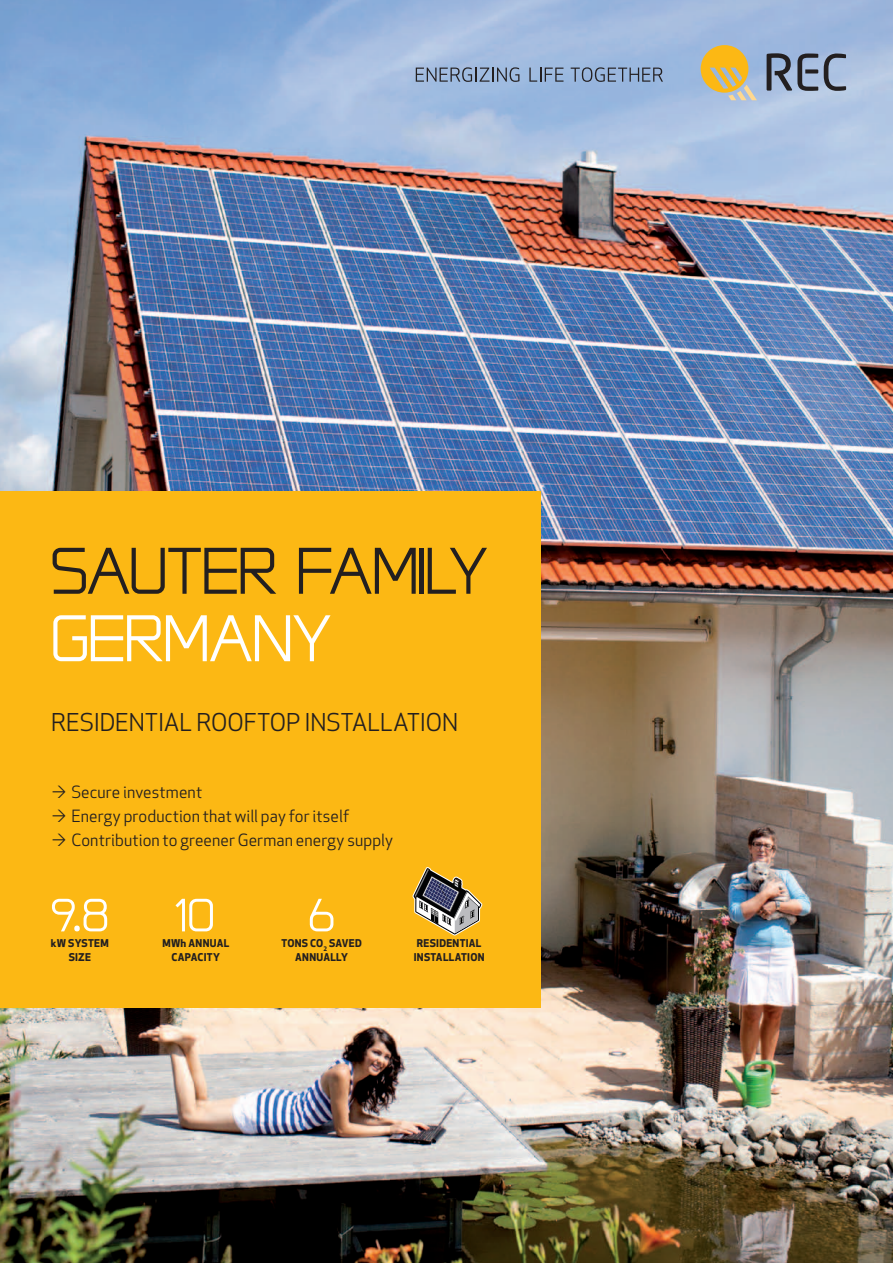
<style>
.page{position:relative;width:893px;height:1263px;background:#fff}
.page>*{position:absolute;margin:0;border:0;box-sizing:border-box;transform-origin:0 0}
.t1{font:78px "REC Tech 2011";letter-spacing:-.01em;color:#231f20}
.t2{font:78px "REC Tech 2011";color:#fff}
.t3{font:55.35px "REC Tech 2011";color:#fff}
.t4{font:24px "Apex New";letter-spacing:-.005em;color:#231f20}
.t5{font:16.5px "Apex New";letter-spacing:.01em;color:#231f20}
.t6{font:700 10.5px/13.5px "Apex New";letter-spacing:.03em;color:#231f20;text-align:center}
</style>
<div class="page">
<img style="left:0;top:0;width:893px;height:1263px">
<div style="left:0;top:491px;width:540px;height:517px;background:#fcb814"></div>
<svg style="left:413px;top:867px;width:69px;height:68px"></svg>
<svg style="left:416px;top:67px;width:103px;height:15px;background:#7d90ab"></svg>
<svg style="left:529px;top:68px;width:34px;height:14px"></svg>
<svg style="left:571px;top:67px;width:92px;height:15px"></svg>
<svg style="left:701px;top:45px;width:56px;height:55px;background:#d1ba77"></svg>
<svg style="left:767px;top:53px;width:79px;height:38px;background:#79869c"></svg>
<h1 class="t1" style="left:51px;top:535px;width:438px">SAUTER FAMILY</h1>
<h1 class="t2" style="left:51px;top:602px;width:282px">GERMANY</h1>
<h3 class="t4" style="left:51px;top:707px;width:409px">residential rooftop installation</h3>
<p class="t5" style="left:52px;top:781px;width:152px">→ Secure investment</p>
<p class="t5" style="left:52px;top:805px;width:299px">→ Energy production that will pay for itself</p>
<p class="t5" style="left:52px;top:829px;width:342px">→ Contribution to greener German energy supply</p>
<h2 class="t3" style="left:51px;top:889px;width:60px">9.8</h2>
<p class="t6" style="left:51px;top:936px;width:59px">KW SYSTEM<br>SIZE</p>
<h2 class="t3" style="left:175px;top:889px;width:41px">10</h2>
<p class="t6" style="left:162px;top:936px;width:68px">MWH ANNUAL<br>CAPACITY</p>
<h2 class="t3" style="left:309px;top:889px;width:27px">6</h2>
<p class="t6" style="left:281px;top:936px;width:82px">TONS CO<sub>2</sub> SAVED<br>ANNUALLY</p>
<p class="t6" style="left:414px;top:936px;width:72px;text-align:left">RESIDENTIAL<br>INSTALLATION</p>
</div>
